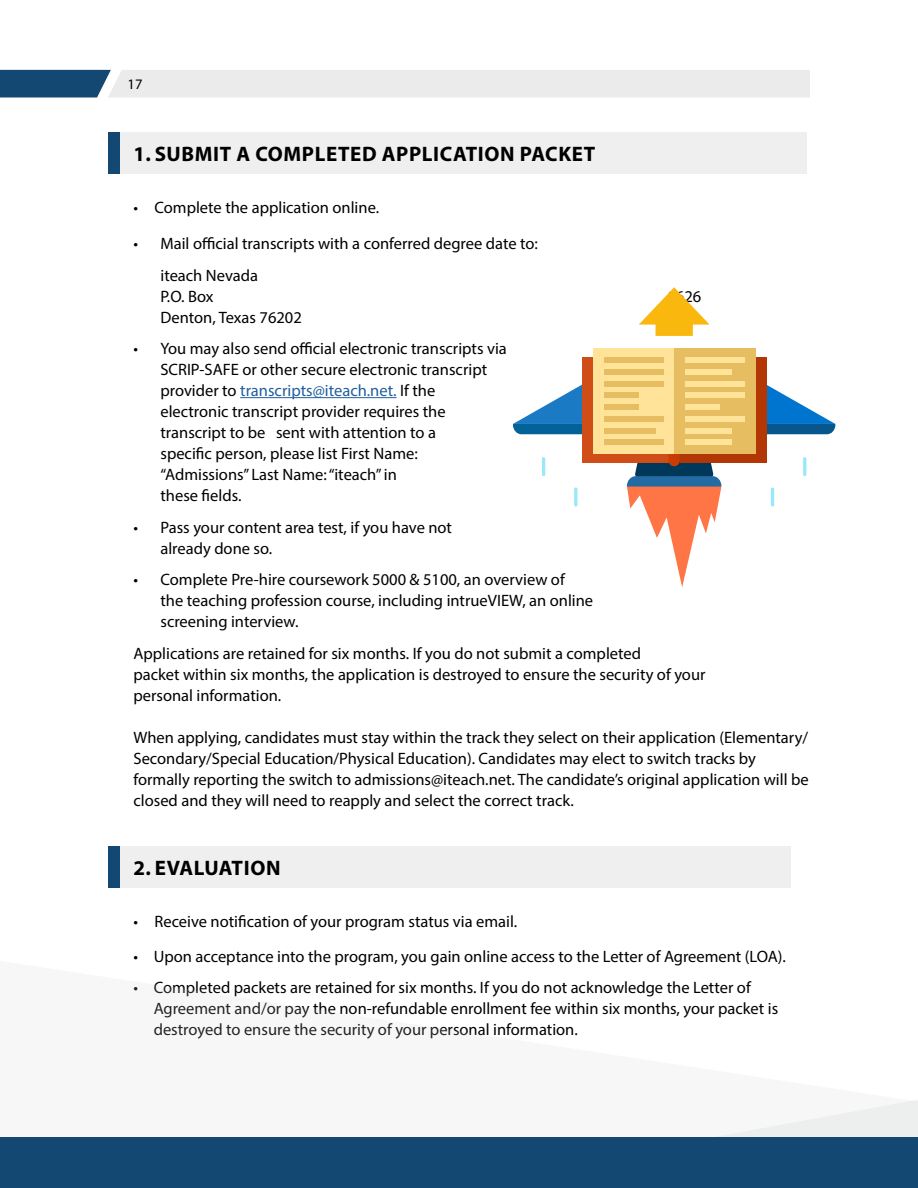
<style>
.page{position:relative;width:918px;height:1188px;background:#fff}
.page>*{position:absolute;margin:0;border:0;box-sizing:border-box;transform-origin:0 0}
.t1{font:700 21px "Myriad Pro";letter-spacing:.03em;color:#000}
.t2{font:16.5px/21px "Myriad Pro";color:#000}
.t3{font:14.55px "Myriad Pro";color:#000}
.s1{color:#215e9e}
</style>
<div class="page">
<div style="left:114px;top:132px;width:693px;height:42px;background:#efeff0"></div>
<div style="left:114px;top:846px;width:676px;height:42px;background:#efeff0"></div>
<hr style="left:240px;top:397px;width:157px;height:1px;background:#215e9e">
<svg style="left:513px;top:384px;width:69px;height:50px"></svg>
<svg style="left:766px;top:382px;width:69px;height:52px"></svg>
<div style="left:582px;top:357px;width:86px;height:106px;background:#d14d17"></div>
<div style="left:680px;top:357px;width:86px;height:106px;background:#b33605"></div>
<div style="left:593px;top:348px;width:81px;height:106px;background:#ffe399"></div>
<div style="left:674px;top:348px;width:81px;height:106px;background:#e6bd61"></div>
<svg style="left:639px;top:287px;width:71px;height:49px"></svg>
<svg style="left:627px;top:454px;width:94px;height:133px"></svg>
<hr style="left:574px;top:487px;width:3px;height:20px;background:#99e8fa;border-radius:2px">
<hr style="left:542px;top:457px;width:3px;height:19px;background:#99e8fa;border-radius:2px">
<hr style="left:771px;top:487px;width:3px;height:20px;background:#99e8fa;border-radius:2px">
<hr style="left:803px;top:457px;width:3px;height:19px;background:#99e8fa;border-radius:2px">
<div style="left:604px;top:357px;width:59px;height:6px;background:#e6bd61"></div>
<div style="left:604px;top:369px;width:59px;height:6px;background:#e6bd61"></div>
<div style="left:604px;top:381px;width:59px;height:5px;background:#e6bd61"></div>
<div style="left:604px;top:393px;width:35px;height:5px;background:#e6bd61"></div>
<div style="left:604px;top:404px;width:35px;height:6px;background:#e6bd61"></div>
<div style="left:604px;top:416px;width:59px;height:6px;background:#e6bd61"></div>
<div style="left:604px;top:428px;width:51px;height:5px;background:#e6bd61"></div>
<div style="left:604px;top:440px;width:59px;height:5px;background:#e6bd61"></div>
<div style="left:685px;top:357px;width:59px;height:6px;background:#ffe399"></div>
<div style="left:685px;top:369px;width:47px;height:6px;background:#ffe399"></div>
<div style="left:685px;top:381px;width:59px;height:5px;background:#ffe399"></div>
<div style="left:685px;top:393px;width:59px;height:5px;background:#ffe399"></div>
<div style="left:685px;top:404px;width:35px;height:6px;background:#ffe399"></div>
<div style="left:685px;top:416px;width:59px;height:6px;background:#ffe399"></div>
<div style="left:685px;top:428px;width:47px;height:5px;background:#ffe399"></div>
<div style="left:685px;top:440px;width:47px;height:5px;background:#ffe399"></div>
<div style="left:108px;top:132px;width:11px;height:42px;background:#134872"></div>
<div style="left:108px;top:846px;width:12px;height:42px;background:#134872"></div>
<div style="left:716px;top:1100px;width:202px;height:37px;background:#eff0f0"></div>
<div style="left:0;top:1137px;width:918px;height:51px;background:#134872"></div>
<svg style="left:0;top:70px;width:810px;height:27px;background:#cfd5dc"></svg>
<p class="t3" style="left:128px;top:75px;width:16px">17</p>
<p class="t1" style="left:133px;top:140px;width:463px">1. SUBMIT A COMPLETED APPLICATION PACKET</p>
<p class="t2" style="left:133px;top:197px;width:247px">• Complete the application online.</p>
<p class="t2" style="left:160px;top:227px;width:379px;line-height:31.5px;text-indent:-27px">• Mail official transcripts with a conferred degree date to: iteach Nevada</p>
<p class="t2" style="left:160px;top:285px;width:55px">P.O. Box</p>
<p class="t2" style="left:667px;top:285px;width:35px">1626</p>
<p class="t2" style="left:160px;top:306px;width:143px">Denton, Texas 76202</p>
<p class="t2" style="left:160px;top:338px;width:348px;text-indent:-27px">• You may also send official electronic transcripts via SCRIP-SAFE or other secure electronic transcript provider to <span class="s1">transcripts@iteach.net.</span> If the electronic transcript provider requires the transcript to be sent with attention to a<br>specific person, please list First Name: “Admissions” Last Name: “iteach” in<br>these fields.</p>
<p class="t2" style="left:160px;top:516px;width:293px;text-indent:-27px">• Pass your content area test, if you have not already done so.</p>
<p class="t2" style="left:160px;top:569px;width:434px;text-indent:-27px">• Complete Pre-hire coursework 5000 &amp; 5100, an overview of<br>the teaching profession course, including intrueVIEW, an online screening interview.</p>
<p class="t2" style="left:133px;top:642px;width:574px">Applications are retained for six months. If you do not submit a completed<br>packet within six months, the application is destroyed to ensure the security of your personal information.</p>
<p class="t2" style="left:133px;top:726px;width:677px">When applying, candidates must stay within the track they select on their application (Elementary/ Secondary/Special Education/Physical Education). Candidates may elect to switch tracks by formally reporting the switch to admissions@iteach.net. The candidate’s original application will be closed and they will need to reapply and select the correct track.</p>
<p class="t1" style="left:133px;top:854px;width:149px">2. EVALUATION</p>
<p class="t2" style="left:133px;top:911px;width:385px">• Receive notification of your program status via email.</p>
<p class="t2" style="left:133px;top:945px;width:654px">• Upon acceptance into the program, you gain online access to the Letter of Agreement (LOA).</p>
<p class="t2" style="left:154px;top:977px;width:626px;text-indent:-20px">• Completed packets are retained for six months. If you do not acknowledge the Letter of<br>Agreement and/or pay the non-refundable enrollment fee within six months, your packet is destroyed to ensure the security of your personal information.</p>
</div>
